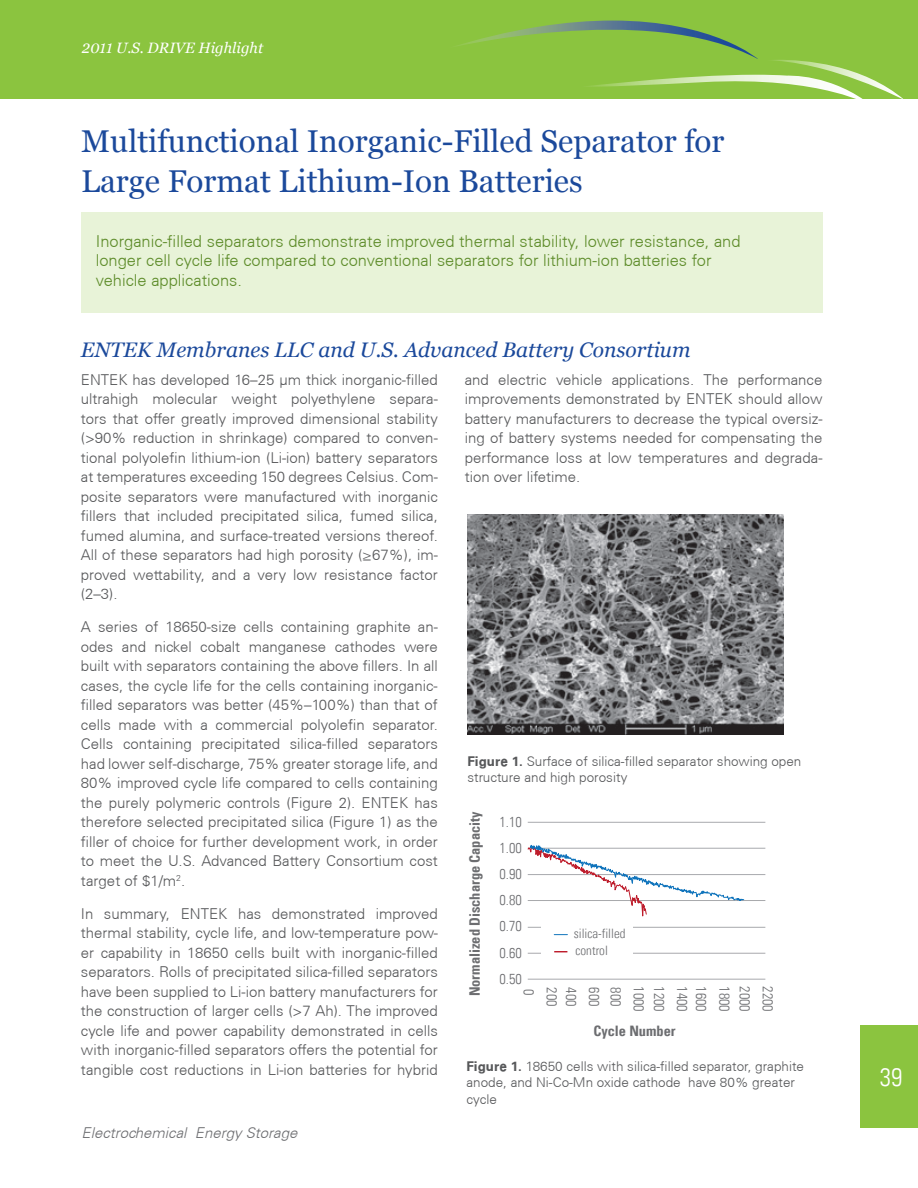
<style>
.page{position:relative;width:918px;height:1188px;background:#fff}
.page>*{position:absolute;margin:0;border:0;box-sizing:border-box;transform-origin:0 0}
.t1{font:31.5px/40.5px "Georgia";color:#1b499b}
.t2{font:300 condensed 25.5px "Univers LT";color:#fff}
.t3{font:italic 21px "Georgia";color:#1b499b}
.sub-title{font:300 16.5px/19.8px "Univers CE";color:#5e8c2a}
.body{font:300 15px/19.5px "Univers CE";color:#57585a;text-align:justify}
.t4{font:italic 300 15px "Univers CE";color:#6c6d70}
.t5{font:italic 15px "Georgia";color:#fff}
.t6{font:300 condensed 14.4px/26.1px "Univers LT";color:#6c6d70;text-align:justify}
.t7{font:700 condensed 14.4px "Univers LT";color:#6c6d70}
.body-2{font:300 13.5px/16.5px "Univers CE";color:#57585a}
.t8{font:300 condensed 12.9px/17.1px "Univers LT";color:#6c6d70}
.s1{font-weight:700}
</style>
<div class="page">
<div style="left:0;top:0;width:918px;height:99px;background:#8bc43f"></div>
<div style="left:861px;top:1025px;width:57px;height:102px;background:#8bc43f"></div>
<svg style="left:458px;top:20px;width:445px;height:79px"></svg>
<div style="left:81px;top:212px;width:742px;height:101px;background:#e8f3d8"></div>
<img style="left:468px;top:514px;width:316px;height:220px">
<hr style="left:528px;top:822px;width:237px;height:1px;background:#a8a9ad">
<hr style="left:528px;top:848px;width:237px;height:1px;background:#a8a9ad">
<hr style="left:528px;top:874px;width:237px;height:1px;background:#a8a9ad">
<hr style="left:528px;top:900px;width:237px;height:1px;background:#a8a9ad">
<hr style="left:528px;top:927px;width:237px;height:1px;background:#a8a9ad">
<hr style="left:528px;top:953px;width:237px;height:1px;background:#a8a9ad">
<hr style="left:528px;top:979px;width:237px;height:1px;background:#a8a9ad">
<svg style="left:527px;top:844px;width:218px;height:84px"></svg>
<div style="left:541px;top:921px;width:92px;height:49px;background:#fff"></div>
<svg style="left:554px;top:934px;width:13px;height:1px"></svg>
<svg style="left:554px;top:951px;width:13px;height:1px"></svg>
<p class="t5" style="left:82px;top:40px;width:183px">2011 U.S. DRIVE Highlight</p>
<p class="t1" style="left:81px;top:121px;width:645px">Multifunctional Inorganic-Filled Separator for<br>Large Format Lithium-Ion Batteries</p>
<p class="sub-title" style="left:96px;top:231px;width:646px">Inorganic-filled separators demonstrate improved thermal stability, lower resistance, and longer cell cycle life compared to conventional separators for lithium-ion batteries for vehicle applications.</p>
<p class="t3" style="left:81px;top:338px;width:611px">ENTEK Membranes LLC and U.S. Advanced Battery Consortium</p>
<p class="body" style="left:81px;top:370px;width:359px">ENTEK has developed 16–25 μm thick inorganic-filled ultrahigh molecular weight polyethylene separa&shy;tors that offer greatly improved dimensional stability (&gt;90% reduction in shrinkage) compared to conven&shy;tional polyolefin lithium-ion (Li-ion) battery separators at temperatures exceeding 150 degrees Celsius. Com&shy;posite separators were manufactured with inorganic fillers that included precipitated silica, fumed silica, fumed alumina, and surface-treated versions thereof.<br>All of these separators had high porosity (≥67%), im&shy;proved wettability, and a very low resistance factor (2–3).</p>
<p class="body" style="left:81px;top:617px;width:359px">A series of 18650-size cells containing graphite an&shy;odes and nickel cobalt manganese cathodes were built with separators containing the above fillers. In all cases, the cycle life for the cells containing inorganic&shy;filled separators was better (45%–100%) than that of cells made with a commercial polyolefin separator.<br>Cells containing precipitated silica-filled separators had lower self-discharge, 75% greater storage life, and 80% improved cycle life compared to cells containing the purely polymeric controls (Figure 2). ENTEK has therefore selected precipitated silica (Figure 1) as the filler of choice for further development work, in order to meet the U.S. Advanced Battery Consortium cost target of $1/m<sup>2</sup>.</p>
<p class="body" style="left:81px;top:904px;width:359px">In summary, ENTEK has demonstrated improved thermal stability, cycle life, and low-temperature pow&shy;er capability in 18650 cells built with inorganic-filled separators. Rolls of precipitated silica-filled separators have been supplied to Li-ion battery manufacturers for the construction of larger cells (&gt;7 Ah). The improved cycle life and power capability demonstrated in cells with inorganic-filled separators offers the potential for tangible cost reductions in Li-ion batteries for hybrid</p>
<p class="t4" style="left:82px;top:1124px;width:217px">Electrochemical Energy Storage</p>
<p class="body" style="left:465px;top:370px;width:359px">and electric vehicle applications. The performance improvements demonstrated by ENTEK should allow battery manufacturers to decrease the typical oversiz&shy;ing of battery systems needed for compensating the performance loss at low temperatures and degrada&shy;tion over lifetime.</p>
<p class="body-2" style="left:467px;top:753px;width:336px"><span class="s1">Figure 1.</span> Surface of silica-filled separator showing open structure and high porosity</p>
<p class="t7" style="left:466px;top:996px;width:186px;rotate:-90deg">Normalized Discharge Capacity</p>
<p class="t6" style="left:499px;top:808px;width:24px">1.10<br>1.00<br>0.90<br>0.80<br>0.70<br>0.60<br>0.50</p>
<p class="t8" style="left:574px;top:924px;width:53px">silica-filled control</p>
<p class="t6" style="left:542px;top:989px;width:8px;rotate:90deg">0</p>
<p class="t6" style="left:565px;top:987px;width:21px;rotate:90deg">200</p>
<p class="t6" style="left:584px;top:987px;width:21px;rotate:90deg">400</p>
<p class="t6" style="left:607px;top:987px;width:21px;rotate:90deg">600</p>
<p class="t6" style="left:629px;top:987px;width:21px;rotate:90deg">800</p>
<p class="t6" style="left:652px;top:986px;width:27px;rotate:90deg">1000</p>
<p class="t6" style="left:672px;top:986px;width:27px;rotate:90deg">1200</p>
<p class="t6" style="left:695px;top:986px;width:27px;rotate:90deg">1400</p>
<p class="t6" style="left:714px;top:986px;width:27px;rotate:90deg">1600</p>
<p class="t6" style="left:737px;top:986px;width:27px;rotate:90deg">1800</p>
<p class="t6" style="left:758px;top:986px;width:27px;rotate:90deg">2000</p>
<p class="t6" style="left:781px;top:986px;width:27px;rotate:90deg">2200</p>
<p class="t7" style="left:593px;top:1022px;width:84px">Cycle Number</p>
<p class="body-2" style="left:466px;top:1058px;width:339px"><span class="s1">Figure 1.</span> 18650 cells with silica-filled separator, graphite anode, and Ni-Co-Mn oxide cathode have 80% greater cycle</p>
<h2 class="t2" style="left:880px;top:1062px;width:24px">39</h2>
</div>
